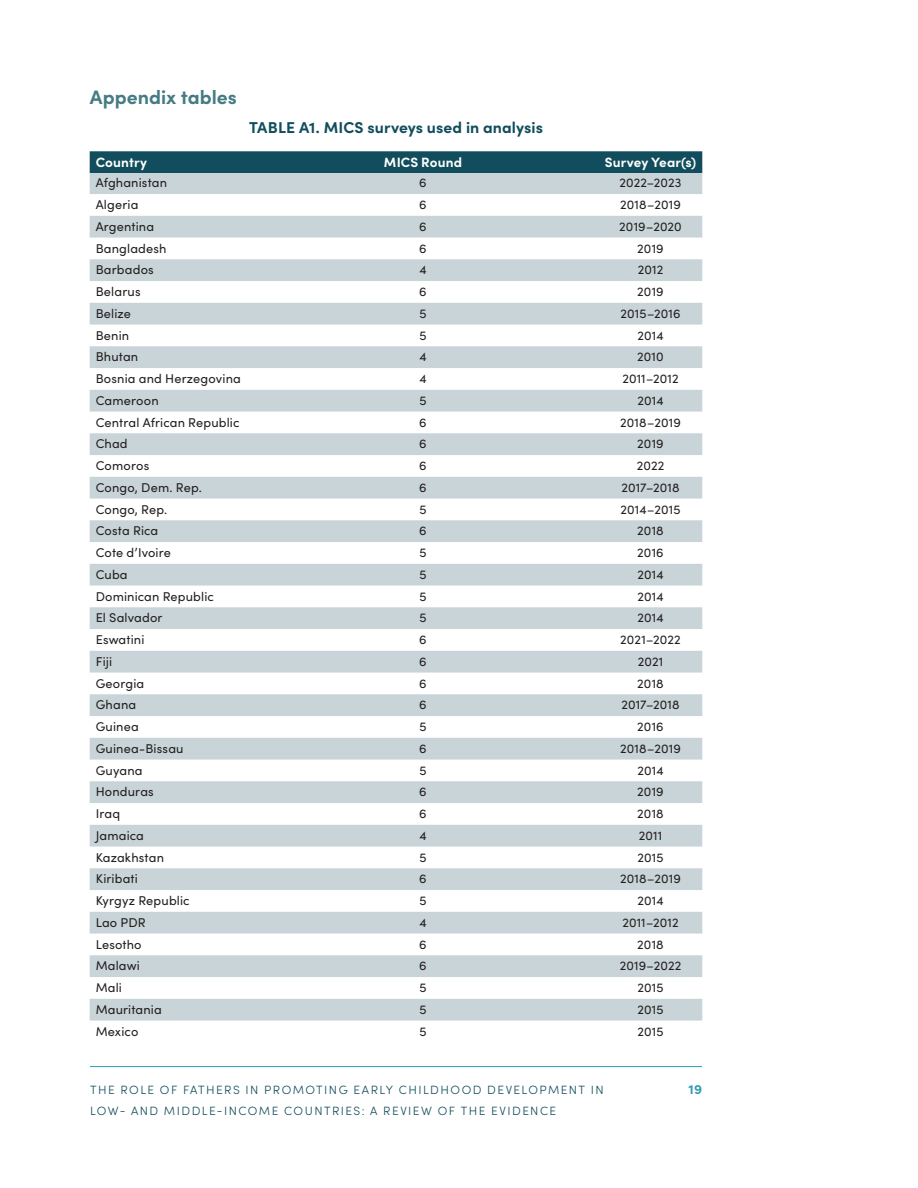
<style>
.page{position:relative;width:918px;height:1188px;background:#fff}
.page>*{position:absolute;margin:0;border:0;box-sizing:border-box;transform-origin:0 0}
._01_Head_2{font:700 19.5px "Sofia Pro";color:#457b83}
._02_FIG_TABLE_title{font:700 15.75px "Sofia Pro";letter-spacing:.005em;color:#114d5c}
._02_Table_column_hea{font:700 13.5px "Sofia Pro";letter-spacing:.01em;color:#fff}
.t1{font:700 13.5px "Sofia Pro";color:#2f9ab6}
._02_Table_text{font:12.75px "Sofia Pro";letter-spacing:.01em;color:#231f20}
._02_Table_text__cent{font:12.75px "Sofia Pro";letter-spacing:.01em;color:#231f20}
.t2{font:300 12px/21px "Sofia Pro";letter-spacing:.12em;color:#114d5c}
</style>
<div class="page">
<hr style="left:90px;top:1066px;width:612px;height:1px;background:#2f9ab6">
<div style="left:90px;top:151px;width:612px;height:22px;background:#114d5c"></div>
<svg style="left:90px;top:173px;width:612px;height:848px"></svg>
<p class="_01_Head_2" style="left:90px;top:82px;width:148px">Appendix tables</p>
<p class="_02_FIG_TABLE_title" style="left:249px;top:116px;width:295px">TABLE A1. MICS surveys used in analysis</p>
<p class="_02_Table_column_hea" style="left:96px;top:152px;width:53px">Country</p>
<p class="_02_Table_column_hea" style="left:384px;top:152px;width:80px">MICS Round</p>
<p class="_02_Table_column_hea" style="left:605px;top:152px;width:93px">Survey Year(s)</p>
<p class="_02_Table_text" style="left:96px;top:174px;width:73px">Afghanistan</p>
<p class="_02_Table_text__cent" style="left:419px;top:174px;width:9px">6</p>
<p class="_02_Table_text__cent" style="left:619px;top:174px;width:64px">2022–2023</p>
<p class="_02_Table_text" style="left:96px;top:195px;width:44px">Algeria</p>
<p class="_02_Table_text__cent" style="left:419px;top:195px;width:9px">6</p>
<p class="_02_Table_text__cent" style="left:620px;top:195px;width:62px">2018–2019</p>
<p class="_02_Table_text" style="left:96px;top:217px;width:60px">Argentina</p>
<p class="_02_Table_text__cent" style="left:419px;top:217px;width:9px">6</p>
<p class="_02_Table_text__cent" style="left:619px;top:217px;width:64px">2019–2020</p>
<p class="_02_Table_text" style="left:96px;top:239px;width:72px">Bangladesh</p>
<p class="_02_Table_text__cent" style="left:419px;top:239px;width:9px">6</p>
<p class="_02_Table_text__cent" style="left:637px;top:239px;width:28px">2019</p>
<p class="_02_Table_text" style="left:96px;top:261px;width:60px">Barbados</p>
<p class="_02_Table_text__cent" style="left:419px;top:261px;width:9px">4</p>
<p class="_02_Table_text__cent" style="left:638px;top:261px;width:27px">2012</p>
<p class="_02_Table_text" style="left:96px;top:282px;width:46px">Belarus</p>
<p class="_02_Table_text__cent" style="left:419px;top:282px;width:9px">6</p>
<p class="_02_Table_text__cent" style="left:637px;top:282px;width:28px">2019</p>
<p class="_02_Table_text" style="left:96px;top:304px;width:37px">Belize</p>
<p class="_02_Table_text__cent" style="left:419px;top:304px;width:9px">5</p>
<p class="_02_Table_text__cent" style="left:620px;top:304px;width:62px">2015–2016</p>
<p class="_02_Table_text" style="left:96px;top:326px;width:35px">Benin</p>
<p class="_02_Table_text__cent" style="left:419px;top:326px;width:9px">5</p>
<p class="_02_Table_text__cent" style="left:637px;top:326px;width:28px">2014</p>
<p class="_02_Table_text" style="left:96px;top:348px;width:44px">Bhutan</p>
<p class="_02_Table_text__cent" style="left:419px;top:348px;width:9px">4</p>
<p class="_02_Table_text__cent" style="left:637px;top:348px;width:28px">2010</p>
<p class="_02_Table_text" style="left:96px;top:369px;width:147px">Bosnia and Herzegovina</p>
<p class="_02_Table_text__cent" style="left:419px;top:369px;width:9px">4</p>
<p class="_02_Table_text__cent" style="left:622px;top:369px;width:58px">2011–2012</p>
<p class="_02_Table_text" style="left:96px;top:391px;width:64px">Cameroon</p>
<p class="_02_Table_text__cent" style="left:419px;top:391px;width:9px">5</p>
<p class="_02_Table_text__cent" style="left:637px;top:391px;width:28px">2014</p>
<p class="_02_Table_text" style="left:96px;top:413px;width:145px">Central African Republic</p>
<p class="_02_Table_text__cent" style="left:419px;top:413px;width:9px">6</p>
<p class="_02_Table_text__cent" style="left:620px;top:413px;width:62px">2018–2019</p>
<p class="_02_Table_text" style="left:96px;top:435px;width:34px">Chad</p>
<p class="_02_Table_text__cent" style="left:419px;top:435px;width:9px">6</p>
<p class="_02_Table_text__cent" style="left:637px;top:435px;width:28px">2019</p>
<p class="_02_Table_text" style="left:96px;top:456px;width:55px">Comoros</p>
<p class="_02_Table_text__cent" style="left:419px;top:456px;width:9px">6</p>
<p class="_02_Table_text__cent" style="left:637px;top:456px;width:29px">2022</p>
<p class="_02_Table_text" style="left:96px;top:478px;width:108px">Congo, Dem. Rep.</p>
<p class="_02_Table_text__cent" style="left:419px;top:478px;width:9px">6</p>
<p class="_02_Table_text__cent" style="left:621px;top:478px;width:60px">2017–2018</p>
<p class="_02_Table_text" style="left:96px;top:500px;width:73px">Congo, Rep.</p>
<p class="_02_Table_text__cent" style="left:419px;top:500px;width:9px">5</p>
<p class="_02_Table_text__cent" style="left:621px;top:500px;width:61px">2014–2015</p>
<p class="_02_Table_text" style="left:96px;top:522px;width:64px">Costa Rica</p>
<p class="_02_Table_text__cent" style="left:419px;top:522px;width:9px">6</p>
<p class="_02_Table_text__cent" style="left:637px;top:522px;width:28px">2018</p>
<p class="_02_Table_text" style="left:96px;top:543px;width:77px">Cote d’Ivoire</p>
<p class="_02_Table_text__cent" style="left:419px;top:543px;width:9px">5</p>
<p class="_02_Table_text__cent" style="left:637px;top:543px;width:28px">2016</p>
<p class="_02_Table_text" style="left:96px;top:565px;width:34px">Cuba</p>
<p class="_02_Table_text__cent" style="left:419px;top:565px;width:9px">5</p>
<p class="_02_Table_text__cent" style="left:637px;top:565px;width:28px">2014</p>
<p class="_02_Table_text" style="left:96px;top:587px;width:120px">Dominican Republic</p>
<p class="_02_Table_text__cent" style="left:419px;top:587px;width:9px">5</p>
<p class="_02_Table_text__cent" style="left:637px;top:587px;width:28px">2014</p>
<p class="_02_Table_text" style="left:96px;top:609px;width:68px">El Salvador</p>
<p class="_02_Table_text__cent" style="left:419px;top:609px;width:9px">5</p>
<p class="_02_Table_text__cent" style="left:637px;top:609px;width:28px">2014</p>
<p class="_02_Table_text" style="left:96px;top:630px;width:50px">Eswatini</p>
<p class="_02_Table_text__cent" style="left:419px;top:630px;width:9px">6</p>
<p class="_02_Table_text__cent" style="left:620px;top:630px;width:62px">2021–2022</p>
<p class="_02_Table_text" style="left:96px;top:652px;width:18px">Fiji</p>
<p class="_02_Table_text__cent" style="left:419px;top:652px;width:9px">6</p>
<p class="_02_Table_text__cent" style="left:638px;top:652px;width:27px">2021</p>
<p class="_02_Table_text" style="left:96px;top:674px;width:50px">Georgia</p>
<p class="_02_Table_text__cent" style="left:419px;top:674px;width:9px">6</p>
<p class="_02_Table_text__cent" style="left:637px;top:674px;width:28px">2018</p>
<p class="_02_Table_text" style="left:96px;top:696px;width:42px">Ghana</p>
<p class="_02_Table_text__cent" style="left:419px;top:696px;width:9px">6</p>
<p class="_02_Table_text__cent" style="left:621px;top:696px;width:60px">2017–2018</p>
<p class="_02_Table_text" style="left:96px;top:717px;width:45px">Guinea</p>
<p class="_02_Table_text__cent" style="left:419px;top:717px;width:9px">5</p>
<p class="_02_Table_text__cent" style="left:637px;top:717px;width:28px">2016</p>
<p class="_02_Table_text" style="left:96px;top:739px;width:89px">Guinea-Bissau</p>
<p class="_02_Table_text__cent" style="left:419px;top:739px;width:9px">6</p>
<p class="_02_Table_text__cent" style="left:620px;top:739px;width:62px">2018–2019</p>
<p class="_02_Table_text" style="left:96px;top:761px;width:48px">Guyana</p>
<p class="_02_Table_text__cent" style="left:419px;top:761px;width:9px">5</p>
<p class="_02_Table_text__cent" style="left:637px;top:761px;width:28px">2014</p>
<p class="_02_Table_text" style="left:96px;top:783px;width:60px">Honduras</p>
<p class="_02_Table_text__cent" style="left:419px;top:783px;width:9px">6</p>
<p class="_02_Table_text__cent" style="left:637px;top:783px;width:28px">2019</p>
<p class="_02_Table_text" style="left:96px;top:804px;width:26px">Iraq</p>
<p class="_02_Table_text__cent" style="left:419px;top:804px;width:9px">6</p>
<p class="_02_Table_text__cent" style="left:637px;top:804px;width:28px">2018</p>
<p class="_02_Table_text" style="left:96px;top:826px;width:50px">Jamaica</p>
<p class="_02_Table_text__cent" style="left:419px;top:826px;width:9px">4</p>
<p class="_02_Table_text__cent" style="left:639px;top:826px;width:25px">2011</p>
<p class="_02_Table_text" style="left:96px;top:848px;width:70px">Kazakhstan</p>
<p class="_02_Table_text__cent" style="left:419px;top:848px;width:9px">5</p>
<p class="_02_Table_text__cent" style="left:638px;top:848px;width:28px">2015</p>
<p class="_02_Table_text" style="left:96px;top:870px;width:44px">Kiribati</p>
<p class="_02_Table_text__cent" style="left:419px;top:870px;width:9px">6</p>
<p class="_02_Table_text__cent" style="left:620px;top:870px;width:62px">2018–2019</p>
<p class="_02_Table_text" style="left:96px;top:891px;width:96px">Kyrgyz Republic</p>
<p class="_02_Table_text__cent" style="left:419px;top:891px;width:9px">5</p>
<p class="_02_Table_text__cent" style="left:637px;top:891px;width:28px">2014</p>
<p class="_02_Table_text" style="left:96px;top:913px;width:52px">Lao PDR</p>
<p class="_02_Table_text__cent" style="left:419px;top:913px;width:9px">4</p>
<p class="_02_Table_text__cent" style="left:622px;top:913px;width:58px">2011–2012</p>
<p class="_02_Table_text" style="left:96px;top:935px;width:47px">Lesotho</p>
<p class="_02_Table_text__cent" style="left:419px;top:935px;width:9px">6</p>
<p class="_02_Table_text__cent" style="left:637px;top:935px;width:28px">2018</p>
<p class="_02_Table_text" style="left:96px;top:957px;width:46px">Malawi</p>
<p class="_02_Table_text__cent" style="left:419px;top:957px;width:9px">6</p>
<p class="_02_Table_text__cent" style="left:620px;top:957px;width:63px">2019–2022</p>
<p class="_02_Table_text" style="left:96px;top:978px;width:28px">Mali</p>
<p class="_02_Table_text__cent" style="left:419px;top:978px;width:9px">5</p>
<p class="_02_Table_text__cent" style="left:638px;top:978px;width:28px">2015</p>
<p class="_02_Table_text" style="left:96px;top:1000px;width:68px">Mauritania</p>
<p class="_02_Table_text__cent" style="left:419px;top:1000px;width:9px">5</p>
<p class="_02_Table_text__cent" style="left:638px;top:1000px;width:28px">2015</p>
<p class="_02_Table_text" style="left:96px;top:1022px;width:44px">Mexico</p>
<p class="_02_Table_text__cent" style="left:419px;top:1022px;width:9px">5</p>
<p class="_02_Table_text__cent" style="left:638px;top:1022px;width:28px">2015</p>
<p class="t2" style="left:90px;top:1079px;width:515px">THE ROLE OF FATHERS IN PROMOTING EARLY CHILDHOOD DEVELOPMENT IN<br>LOW- AND MIDDLE-INCOME COUNTRIES: A REVIEW OF THE EVIDENCE</p>
<p class="t1" style="left:689px;top:1079px;width:15px">19</p>
</div>
